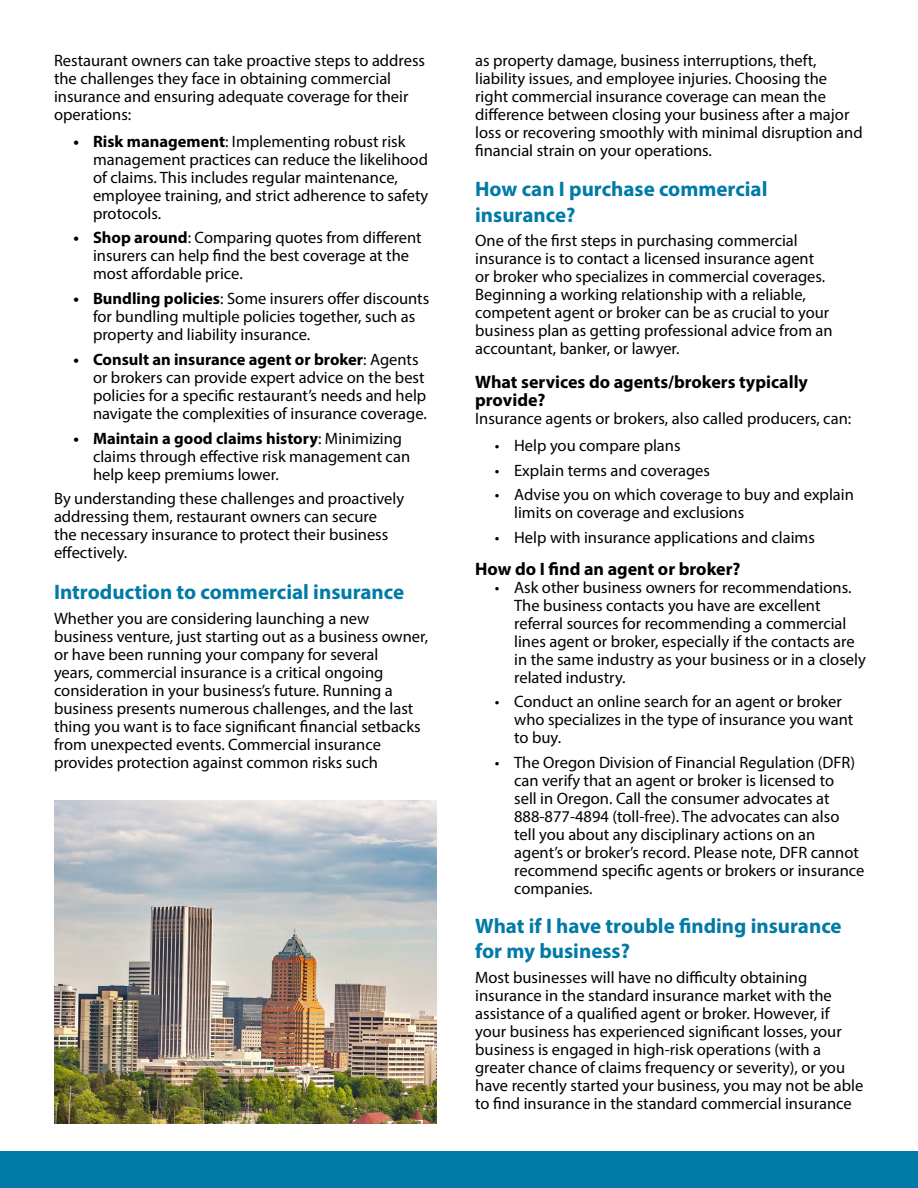
<style>
.page{position:relative;width:918px;height:1188px;background:#fff}
.page>*{position:absolute;margin:0;border:0;box-sizing:border-box;transform-origin:0 0}
.header_1{font:700 21px/25.2px "Myriad Pro";color:#007aa6}
.header_2{font:700 18px/18px "Myriad Pro";color:#000}
.body{font:16.5px/18px "Myriad Pro";color:#000}
.s1{font-weight:700}
</style>
<div class="page">
<div style="left:0;top:1151px;width:918px;height:37px;background:#007aa6"></div>
<img style="left:54px;top:800px;width:382px;height:323px">
<p class="body" style="left:54px;top:51px;width:373px">Restaurant owners can take proactive steps to address the challenges they face in obtaining commercial insurance and ensuring adequate coverage for their operations:</p>
<p class="body" style="left:93px;top:132px;width:337px;text-indent:-20px"><span class="s1">• Risk management</span>: Implementing robust risk management practices can reduce the likelihood of claims. This includes regular maintenance, employee training, and strict adherence to safety protocols.</p>
<p class="body" style="left:93px;top:228px;width:330px;text-indent:-20px"><span class="s1">• Shop around</span>: Comparing quotes from different insurers can help find the best coverage at the most affordable price.</p>
<p class="body" style="left:93px;top:289px;width:338px;text-indent:-20px"><span class="s1">• Bundling policies</span>: Some insurers offer discounts for bundling multiple policies together, such as property and liability insurance.</p>
<p class="body" style="left:93px;top:350px;width:335px;text-indent:-20px"><span class="s1">• Consult an insurance agent or broker</span>: Agents or brokers can provide expert advice on the best policies for a specific restaurant’s needs and help navigate the complexities of insurance coverage.</p>
<p class="body" style="left:93px;top:429px;width:319px;text-indent:-20px"><span class="s1">• Maintain a good claims history</span>: Minimizing claims through effective risk management can help keep premiums lower.</p>
<p class="body" style="left:54px;top:489px;width:352px">By understanding these challenges and proactively addressing them, restaurant owners can secure<br>the necessary insurance to protect their business effectively.</p>
<h1 class="header_1" style="left:54px;top:579px;width:352px">Introduction to commercial insurance</h1>
<p class="body" style="left:54px;top:609px;width:376px">Whether you are considering launching a new business venture, just starting out as a business owner, or have been running your company for several<br>years, commercial insurance is a critical ongoing consideration in your business’s future. Running a business presents numerous challenges, and the last thing you want is to face significant financial setbacks from unexpected events. Commercial insurance provides protection against common risks such</p>
<p class="body" style="left:475px;top:51px;width:389px">as property damage, business interruptions, theft, liability issues, and employee injuries. Choosing the right commercial insurance coverage can mean the difference between closing your business after a major loss or recovering smoothly with minimal disruption and financial strain on your operations.</p>
<h1 class="header_1" style="left:475px;top:176px;width:294px">How can I purchase commercial insurance?</h1>
<p class="body" style="left:475px;top:232px;width:359px">One of the first steps in purchasing commercial insurance is to contact a licensed insurance agent or broker who specializes in commercial coverages.<br>Beginning a working relationship with a reliable, competent agent or broker can be as crucial to your business plan as getting professional advice from an accountant, banker, or lawyer.</p>
<h2 class="header_2" style="left:475px;top:372px;width:334px">What services do agents/brokers typically provide?</h2>
<p class="body" style="left:475px;top:409px;width:378px">Insurance agents or brokers, also called producers, can:</p>
<p class="body" style="left:495px;top:436px;width:187px">• Help you compare plans</p>
<p class="body" style="left:495px;top:461px;width:217px">• Explain terms and coverages</p>
<p class="body" style="left:514px;top:486px;width:341px;text-indent:-20px">• Advise you on which coverage to buy and explain limits on coverage and exclusions</p>
<p class="body" style="left:495px;top:528px;width:322px">• Help with insurance applications and claims</p>
<h2 class="header_2" style="left:475px;top:559px;width:267px">How do I find an agent or broker?</h2>
<p class="body" style="left:514px;top:578px;width:353px;text-indent:-20px">• Ask other business owners for recommendations.<br>The business contacts you have are excellent referral sources for recommending a commercial lines agent or broker, especially if the contacts are in the same industry as your business or in a closely related industry.</p>
<p class="body" style="left:514px;top:693px;width:341px;text-indent:-20px">• Conduct an online search for an agent or broker who specializes in the type of insurance you want to buy.</p>
<p class="body" style="left:514px;top:753px;width:352px;text-indent:-20px">• The Oregon Division of Financial Regulation (DFR) can verify that an agent or broker is licensed to<br>sell in Oregon. Call the consumer advocates at 888-877-4894 (toll-free). The advocates can also tell you about any disciplinary actions on an agent’s or broker’s record. Please note, DFR cannot recommend specific agents or brokers or insurance companies.</p>
<h1 class="header_1" style="left:475px;top:913px;width:368px">What if I have trouble finding insurance for my business?</h1>
<p class="body" style="left:475px;top:968px;width:390px">Most businesses will have no difficulty obtaining insurance in the standard insurance market with the assistance of a qualified agent or broker. However, if your business has experienced significant losses, your business is engaged in high-risk operations (with a greater chance of claims frequency or severity), or you have recently started your business, you may not be able to find insurance in the standard commercial insurance</p>
</div>
